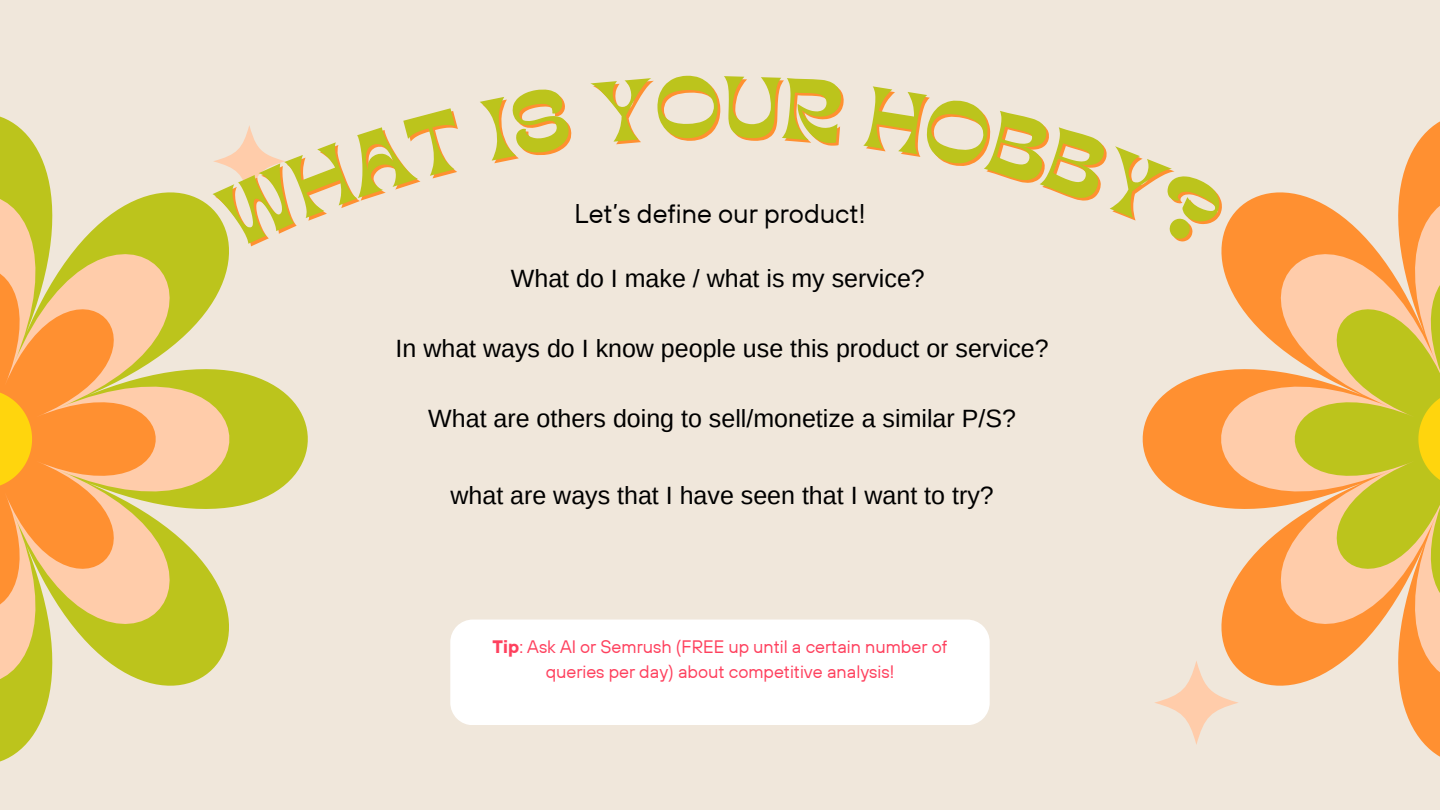
<style>
.page{position:relative;width:1440px;height:810px;background:#f0e7db}
.page>*{position:absolute;margin:0;border:0;box-sizing:border-box;transform-origin:0 0}
.t1{font:27px "TT Hoves";color:#000}
.t2{font:25px "Arimo";color:#000}
.t3{font:18px/24.8px "TT Hoves";color:#fe415e;text-align:center}
.s1{font-weight:700}
</style>
<div class="page">
<div style="left:450px;top:620px;width:540px;height:105px;background:#fff"></div>
<svg style="left:1142px;top:121px;width:298px;height:636px"></svg>
<svg style="left:1164px;top:139px;width:276px;height:600px"></svg>
<svg style="left:1255px;top:228px;width:185px;height:422px;background:#eabc65"></svg>
<svg style="left:1418px;top:389px;width:22px;height:100px;background:#e1cd13"></svg>
<svg style="left:0;top:116px;width:308px;height:646px"></svg>
<svg style="left:0;top:139px;width:286px;height:600px"></svg>
<svg style="left:0;top:228px;width:196px;height:422px;background:#edb964"></svg>
<svg style="left:0;top:389px;width:32px;height:100px;background:#ffbe18"></svg>
<svg style="left:1154px;top:660px;width:85px;height:85px"></svg>
<svg style="left:212px;top:116px;width:96px;height:133px"></svg>
<svg style="left:1142px;top:121px;width:85px;height:128px"></svg>
<p class="t1" style="left:574px;top:196px;width:293px">Let’s define our product!</p>
<p class="t2" style="left:511px;top:264px;width:415px">What do I make / what is my service?</p>
<p class="t2" style="left:396px;top:334px;width:655px">In what ways do I know people use this product or service?</p>
<p class="t2" style="left:428px;top:405px;width:589px">What are others doing to sell/monetize a similar P/S?</p>
<p class="t2" style="left:451px;top:481px;width:545px">what are ways that I have seen that I want to try?</p>
<p class="t3" style="left:493px;top:634px;width:456px"><span class="s1">Tip</span>: Ask AI or Semrush (FREE up until a certain number of queries per day) about competitive analysis!</p>
</div>
